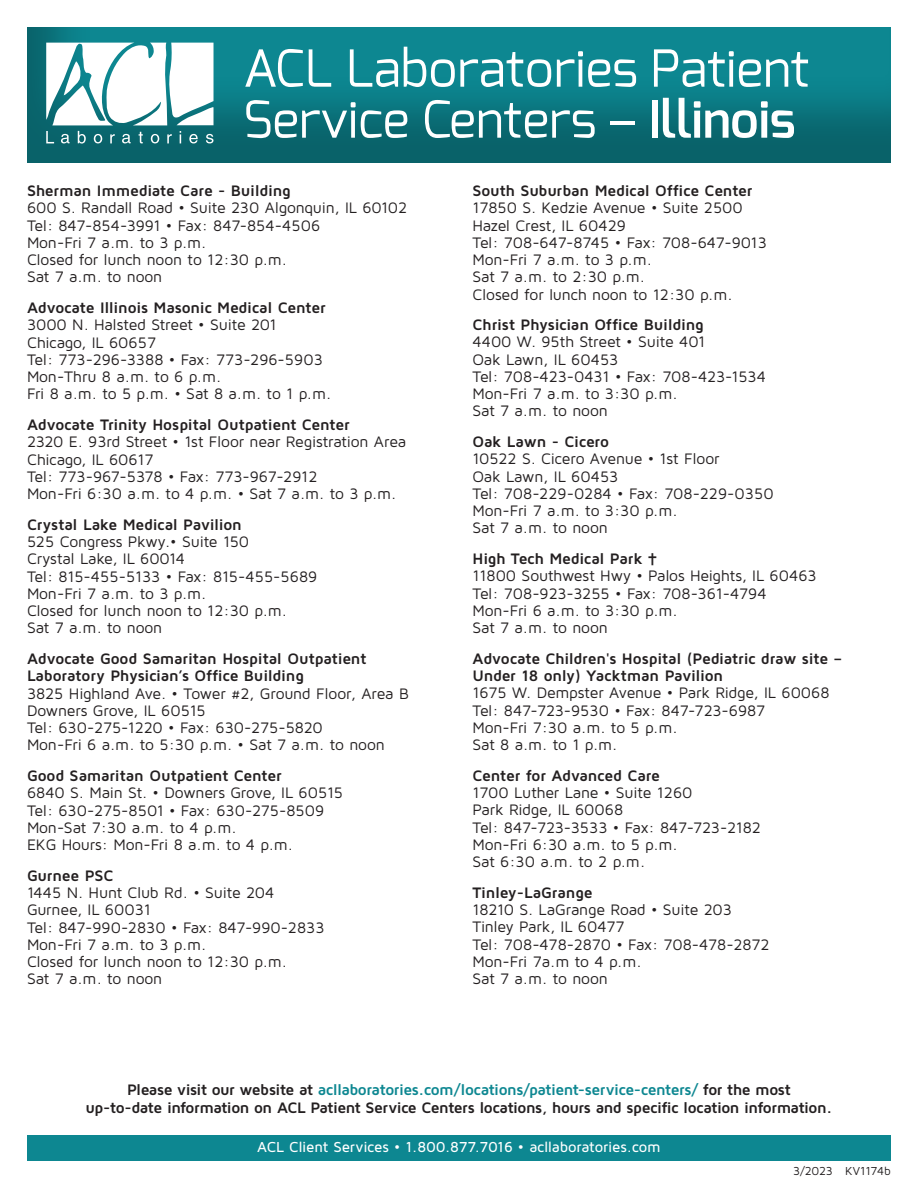
<style>
.page{position:relative;width:918px;height:1188px;background:#fff}
.page>*{position:absolute;margin:0;border:0;box-sizing:border-box;transform-origin:0 0}
.t1{font:51px/51px "Exo";color:#fff}
.t2{font:15.75px/17.2px "Maven Pro";letter-spacing:-.01em;color:#231f20}
.t3{font:700 15.75px/17.2px "Maven Pro";letter-spacing:-.015em;color:#231f20}
.t4{font:700 15.75px/18px "Maven Pro";letter-spacing:-.035em;color:#231f20;text-align:center}
.t5{font:500 15px "Maven Pro";letter-spacing:-.01em;color:#fff}
.t6{font:12px "Maven Pro";letter-spacing:-.015em;color:#231f20}
.s1{font-weight:600}
.s2{color:#0d8791}
</style>
<div class="page">
<div style="left:15px;top:21px;width:877px;height:144px;background:#231f20;opacity:.31"></div>
<div style="left:27px;top:1135px;width:864px;height:26px;background:#0d8791"></div>
<svg style="left:46px;top:43px;width:168px;height:82px"></svg>
<svg style="left:61px;top:134px;width:9px;height:9px"></svg>
<svg style="left:78px;top:131px;width:8px;height:13px"></svg>
<svg style="left:94px;top:134px;width:8px;height:9px"></svg>
<svg style="left:110px;top:134px;width:5px;height:9px"></svg>
<svg style="left:122px;top:134px;width:9px;height:9px"></svg>
<svg style="left:139px;top:132px;width:4px;height:11px"></svg>
<svg style="left:151px;top:134px;width:8px;height:9px"></svg>
<svg style="left:167px;top:134px;width:5px;height:9px"></svg>
<svg style="left:180px;top:131px;width:1px;height:12px"></svg>
<svg style="left:189px;top:134px;width:9px;height:9px"></svg>
<svg style="left:206px;top:134px;width:7px;height:9px"></svg>
<svg style="left:46px;top:131px;width:8px;height:12px"></svg>
<h1 class="t1" style="left:243px;top:43px;width:568px">ACL Laboratories Patient<br>Service Centers – <span class="s1">Illinois</span></h1>
<p class="t3" style="left:27px;top:182px;width:265px">Sherman Immediate Care - Building</p>
<p class="t2" style="left:27px;top:199px;width:382px">600 S. Randall Road • Suite 230 Algonquin, IL 60102<br>Tel: 847-854-3991 • Fax: 847-854-4506<br>Mon-Fri 7 a.m. to 3 p.m.<br>Closed for lunch noon to 12:30 p.m.<br>Sat 7 a.m. to noon</p>
<p class="t3" style="left:27px;top:299px;width:300px">Advocate Illinois Masonic Medical Center</p>
<p class="t2" style="left:27px;top:316px;width:306px">3000 N. Halsted Street • Suite 201<br>Chicago, IL 60657<br>Tel: 773-296-3388 • Fax: 773-296-5903<br>Mon-Thru 8 a.m. to 6 p.m.<br>Fri 8 a.m. to 5 p.m. • Sat 8 a.m. to 1 p.m.</p>
<p class="t3" style="left:27px;top:416px;width:324px">Advocate Trinity Hospital Outpatient Center</p>
<p class="t2" style="left:27px;top:433px;width:381px">2320 E. 93rd Street • 1st Floor near Registration Area Chicago, IL 60617<br>Tel: 773-967-5378 • Fax: 773-967-2912<br>Mon-Fri 6:30 a.m. to 4 p.m. • Sat 7 a.m. to 3 p.m.</p>
<p class="t3" style="left:27px;top:515px;width:217px">Crystal Lake Medical Pavilion</p>
<p class="t2" style="left:27px;top:533px;width:292px">525 Congress Pkwy.• Suite 150<br>Crystal Lake, IL 60014<br>Tel: 815-455-5133 • Fax: 815-455-5689<br>Mon-Fri 7 a.m. to 3 p.m.<br>Closed for lunch noon to 12:30 p.m.<br>Sat 7 a.m. to noon</p>
<p class="t3" style="left:27px;top:649px;width:341px">Advocate Good Samaritan Hospital Outpatient<br>Laboratory Physician’s Office Building</p>
<p class="t2" style="left:27px;top:684px;width:383px">3825 Highland Ave. • Tower #2, Ground Floor, Area B Downers Grove, IL 60515<br>Tel: 630-275-1220 • Fax: 630-275-5820<br>Mon-Fri 6 a.m. to 5:30 p.m. • Sat 7 a.m. to noon</p>
<p class="t3" style="left:27px;top:766px;width:256px">Good Samaritan Outpatient Center</p>
<p class="t2" style="left:27px;top:784px;width:318px">6840 S. Main St. • Downers Grove, IL 60515<br>Tel: 630-275-8501 • Fax: 630-275-8509<br>Mon-Sat 7:30 a.m. to 4 p.m.<br>EKG Hours: Mon-Fri 8 a.m. to 4 p.m.</p>
<p class="t3" style="left:27px;top:866px;width:88px">Gurnee PSC</p>
<p class="t2" style="left:27px;top:883px;width:299px">1445 N. Hunt Club Rd. • Suite 204<br>Gurnee, IL 60031<br>Tel: 847-990-2830 • Fax: 847-990-2833<br>Mon-Fri 7 a.m. to 3 p.m.<br>Closed for lunch noon to 12:30 p.m.<br>Sat 7 a.m. to noon</p>
<p class="t3" style="left:473px;top:181px;width:282px">South Suburban Medical Office Center</p>
<p class="t2" style="left:473px;top:199px;width:296px">17850 S. Kedzie Avenue • Suite 2500<br>Hazel Crest, IL 60429<br>Tel: 708-647-8745 • Fax: 708-647-9013<br>Mon-Fri 7 a.m. to 3 p.m.<br>Sat 7 a.m. to 2:30 p.m.<br>Closed for lunch noon to 12:30 p.m.</p>
<p class="t3" style="left:473px;top:316px;width:233px">Christ Physician Office Building</p>
<p class="t2" style="left:473px;top:333px;width:295px">4400 W. 95th Street • Suite 401<br>Oak Lawn, IL 60453<br>Tel: 708-423-0431 • Fax: 708-423-1534<br>Mon-Fri 7 a.m. to 3:30 p.m.<br>Sat 7 a.m. to noon</p>
<p class="t3" style="left:473px;top:433px;width:138px">Oak Lawn - Cicero</p>
<p class="t2" style="left:473px;top:450px;width:303px">10522 S. Cicero Avenue • 1st Floor<br>Oak Lawn, IL 60453<br>Tel: 708-229-0284 • Fax: 708-229-0350<br>Mon-Fri 7 a.m. to 3:30 p.m.<br>Sat 7 a.m. to noon</p>
<p class="t3" style="left:473px;top:550px;width:172px">High Tech Medical Park</p>
<p class="t2" style="left:473px;top:567px;width:346px">11800 Southwest Hwy • Palos Heights, IL 60463<br>Tel: 708-923-3255 • Fax: 708-361-4794<br>Mon-Fri 6 a.m. to 3:30 p.m.<br>Sat 7 a.m. to noon</p>
<p class="t3" style="left:473px;top:649px;width:371px">Advocate Children's Hospital (Pediatric draw site –<br>Under 18 only) Yacktman Pavilion</p>
<p class="t2" style="left:473px;top:684px;width:359px">1675 W. Dempster Avenue • Park Ridge, IL 60068<br>Tel: 847-723-9530 • Fax: 847-723-6987<br>Mon-Fri 7:30 a.m. to 5 p.m.<br>Sat 8 a.m. to 1 p.m.</p>
<p class="t3" style="left:473px;top:766px;width:189px">Center for Advanced Care</p>
<p class="t2" style="left:473px;top:784px;width:290px">1700 Luther Lane • Suite 1260<br>Park Ridge, IL 60068<br>Tel: 847-723-3533 • Fax: 847-723-2182<br>Mon-Fri 6:30 a.m. to 5 p.m.<br>Sat 6:30 a.m. to 2 p.m.</p>
<p class="t3" style="left:473px;top:883px;width:122px">Tinley-LaGrange</p>
<p class="t2" style="left:473px;top:901px;width:299px">18210 S. LaGrange Road • Suite 203<br>Tinley Park, IL 60477<br>Tel: 708-478-2870 • Fax: 708-478-2872<br>Mon-Fri 7a.m to 4 p.m.<br>Sat 7 a.m. to noon</p>
<p class="t4" style="left:86px;top:1080px;width:748px">Please visit our website at <span class="s2">acllaboratories.com/locations/patient-service-centers/</span> for the most<br>up-to-date information on ACL Patient Service Centers locations, hours and specific location information.</p>
<p class="t5" style="left:257px;top:1138px;width:405px">ACL Client Services • 1.800.877.7016 • acllaboratories.com</p>
<p class="t6" style="left:793px;top:1164px;width:99px">3/2023 KV1174b</p>
</div>
